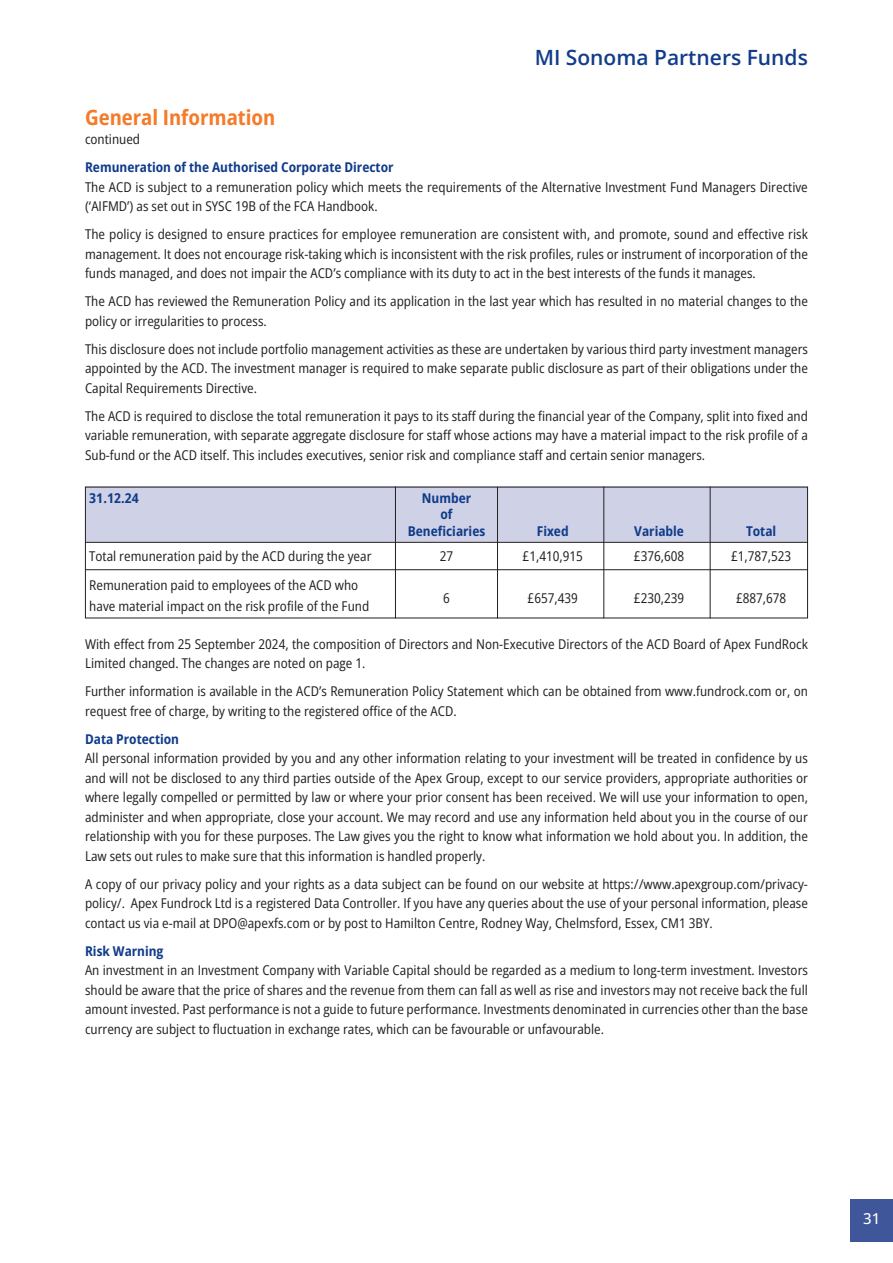
<style>
.page{position:relative;width:893px;height:1263px;background:#fff}
.page>*{position:absolute;margin:0;border:0;box-sizing:border-box;transform-origin:0 0}
.t1{font:600 21px "Open Sans";color:#113c8a}
.t2{font:700 semi-condensed 21px "Open Sans";color:#f47b2a}
.t3{font:500 15px "Open Sans";color:#fff}
.t4{font:semi-condensed 13.5px/19.5px "Open Sans";color:#231f20;text-align:justify}
.t5{font:700 semi-condensed 13.5px "Open Sans";color:#113c8a}
</style>
<div class="page">
<div style="left:850px;top:1199px;width:43px;height:43px;background:#3f569a"></div>
<div style="left:85px;top:487px;width:723px;height:55px;background:#cfd1e6"></div>
<hr style="left:603px;top:487px;width:1px;height:131px;background:#231f20">
<hr style="left:497px;top:487px;width:1px;height:131px;background:#231f20">
<hr style="left:395px;top:487px;width:1px;height:131px;background:#231f20">
<hr style="left:710px;top:487px;width:1px;height:131px;background:#231f20">
<hr style="left:85px;top:542px;width:723px;height:1px;background:#231f20">
<hr style="left:85px;top:569px;width:723px;height:1px;background:#231f20">
<p class="t1" style="left:535px;top:43px;width:275px">MI Sonoma Partners Funds</p>
<p class="t2" style="left:85px;top:102px;width:192px">General Information</p>
<p class="t4" style="left:85px;top:129px;width:57px">continued</p>
<p class="t5" style="left:85px;top:158px;width:310px">Remuneration of the Authorised Corporate Director</p>
<p class="t4" style="left:85px;top:177px;width:724px">The ACD is subject to a remuneration policy which meets the requirements of the Alternative Investment Fund Managers Directive (‘AIFMD’) as set out in SYSC 19B of the FCA Handbook.</p>
<p class="t4" style="left:85px;top:224px;width:724px">The policy is designed to ensure practices for employee remuneration are consistent with, and promote, sound and effective risk management. It does not encourage risk-taking which is inconsistent with the risk profiles, rules or instrument of incorporation of the funds managed, and does not impair the ACD’s compliance with its duty to act in the best interests of the funds it manages.</p>
<p class="t4" style="left:85px;top:291px;width:724px">The ACD has reviewed the Remuneration Policy and its application in the last year which has resulted in no material changes to the policy or irregularities to process.</p>
<p class="t4" style="left:85px;top:339px;width:724px">This disclosure does not include portfolio management activities as these are undertaken by various third party investment managers appointed by the ACD. The investment manager is required to make separate public disclosure as part of their obligations under the Capital Requirements Directive.</p>
<p class="t4" style="left:85px;top:406px;width:724px">The ACD is required to disclose the total remuneration it pays to its staff during the financial year of the Company, split into fixed and variable remuneration, with separate aggregate disclosure for staff whose actions may have a material impact to the risk profile of a Sub-fund or the ACD itself. This includes executives, senior risk and compliance staff and certain senior managers.</p>
<p class="t5" style="left:89px;top:488px;width:51px">31.12.24</p>
<p class="t5" style="left:422px;top:488px;width:51px">Number</p>
<p class="t5" style="left:440px;top:505px;width:14px">of</p>
<p class="t5" style="left:408px;top:521px;width:79px">Beneficiaries</p>
<p class="t5" style="left:537px;top:521px;width:33px">Fixed</p>
<p class="t5" style="left:634px;top:521px;width:51px">Variable</p>
<p class="t5" style="left:746px;top:521px;width:32px">Total</p>
<p class="t4" style="left:89px;top:546px;width:284px">Total remuneration paid by the ACD during the year</p>
<p class="t4" style="left:440px;top:546px;width:15px">27</p>
<p class="t4" style="left:523px;top:546px;width:62px">£1,410,915</p>
<p class="t4" style="left:634px;top:546px;width:52px">£376,608</p>
<p class="t4" style="left:731px;top:546px;width:62px">£1,787,523</p>
<p class="t4" style="left:89px;top:575px;width:281px;line-height:21px">Remuneration paid to employees of the ACD who have material impact on the risk profile of the Fund</p>
<p class="t4" style="left:443px;top:588px;width:8px">6</p>
<p class="t4" style="left:528px;top:588px;width:52px">£657,439</p>
<p class="t4" style="left:634px;top:588px;width:52px">£230,239</p>
<p class="t4" style="left:736px;top:588px;width:52px">£887,678</p>
<p class="t4" style="left:85px;top:634px;width:724px">With effect from 25 September 2024, the composition of Directors and Non-Executive Directors of the ACD Board of Apex FundRock<br>Limited changed. The changes are noted on page 1.</p>
<p class="t4" style="left:85px;top:681px;width:724px">Further information is available in the ACD’s Remuneration Policy Statement which can be obtained from www.fundrock.com or, on request free of charge, by writing to the registered office of the ACD.</p>
<p class="t5" style="left:85px;top:729px;width:96px">Data Protection</p>
<p class="t4" style="left:85px;top:748px;width:724px">All personal information provided by you and any other information relating to your investment will be treated in confidence by us and will not be disclosed to any third parties outside of the Apex Group, except to our service providers, appropriate authorities or where legally compelled or permitted by law or where your prior consent has been received. We will use your information to open, administer and when appropriate, close your account. We may record and use any information held about you in the course of our relationship with you for these purposes. The Law gives you the right to know what information we hold about you. In addition, the Law sets out rules to make sure that this information is handled properly.</p>
<p class="t4" style="left:85px;top:874px;width:724px">A copy of our privacy policy and your rights as a data subject can be found on our website at https://www.apexgroup.com/privacy&shy;policy/. Apex Fundrock Ltd is a registered Data Controller. If you have any queries about the use of your personal information, please contact us via e-mail at DPO@apexfs.com or by post to Hamilton Centre, Rodney Way, Chelmsford, Essex, CM1 3BY.</p>
<p class="t5" style="left:85px;top:941px;width:80px">Risk Warning</p>
<p class="t4" style="left:85px;top:960px;width:724px">An investment in an Investment Company with Variable Capital should be regarded as a medium to long-term investment. Investors should be aware that the price of shares and the revenue from them can fall as well as rise and investors may not receive back the full amount invested. Past performance is not a guide to future performance. Investments denominated in currencies other than the base currency are subject to fluctuation in exchange rates, which can be favourable or unfavourable.</p>
<p class="t3" style="left:863px;top:1208px;width:19px">31</p>
</div>
